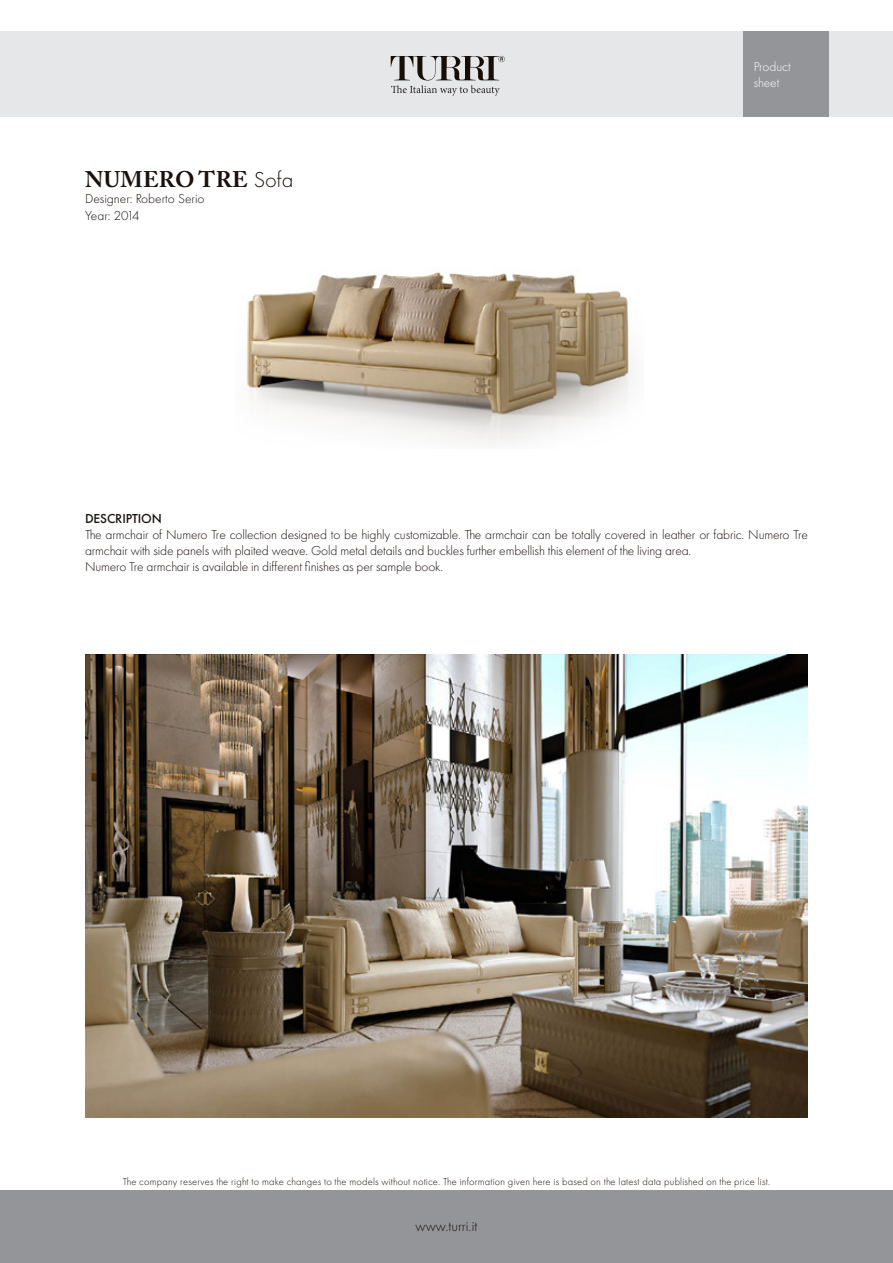
<style>
.page{position:relative;width:893px;height:1263px;background:#fff}
.page>*{position:absolute;margin:0;border:0;box-sizing:border-box;transform-origin:0 0}
.t1{font:700 22.5px "Adobe Caslon Pro";letter-spacing:.015em;color:#1a110d}
.t2{font:300 15px "Futura PT";color:#1a110d}
.t3{font:300 13.5px/16.2px "Futura PT";letter-spacing:-.01em;color:#1a110d}
.t4{font:300 13.5px/16.2px "Futura PT";color:#fff}
.t5{font:500 13.5px "Futura PT";letter-spacing:-.01em;color:#1a110d}
.t6{font:300 13.5px "Futura PT";letter-spacing:-.04em;color:#1a110d}
.t7{font:300 10.5px "Futura PT";letter-spacing:.02em;color:#1a110d}
.s1{font-family:"Futura PT";font-weight:300}
</style>
<div class="page">
<div style="left:0;top:32px;width:893px;height:85px;background:#e6e7e9"></div>
<div style="left:0;top:1191px;width:893px;height:72px;background:#939598"></div>
<div style="left:743px;top:32px;width:85px;height:85px;background:#939598"></div>
<svg style="left:391px;top:56px;width:114px;height:40px"></svg>
<img style="left:246px;top:271px;width:386px;height:173px">
<img style="left:85px;top:655px;width:723px;height:462px">
<p class="t1" style="left:85px;top:166px;width:210px">NUMERO TRE <span class="s1">Sofa</span></p>
<p class="t3" style="left:85px;top:191px;width:121px">Designer: Roberto Serio</p>
<p class="t6" style="left:85px;top:207px;width:56px">Year: 2014</p>
<p class="t4" style="left:754px;top:58px;width:39px">Product sheet</p>
<p class="t5" style="left:85px;top:510px;width:78px">DESCRIPTION</p>
<p class="t3" style="left:85px;top:526px;width:724px">The armchair of Numero Tre collection designed to be highly customizable. The armchair can be totally covered in leather or fabric. Numero Tre armchair with side panels with plaited weave. Gold metal details and buckles further embellish this element of the living area.</p>
<p class="t3" style="left:85px;top:559px;width:360px">Numero Tre armchair is available in different finishes as per sample book.</p>
<p class="t7" style="left:123px;top:1175px;width:649px">The company reserves the right to make changes to the models without notice. The information given here is based on the latest data published on the price list.</p>
<p class="t2" style="left:416px;top:1218px;width:63px">www.turri.it</p>
</div>
